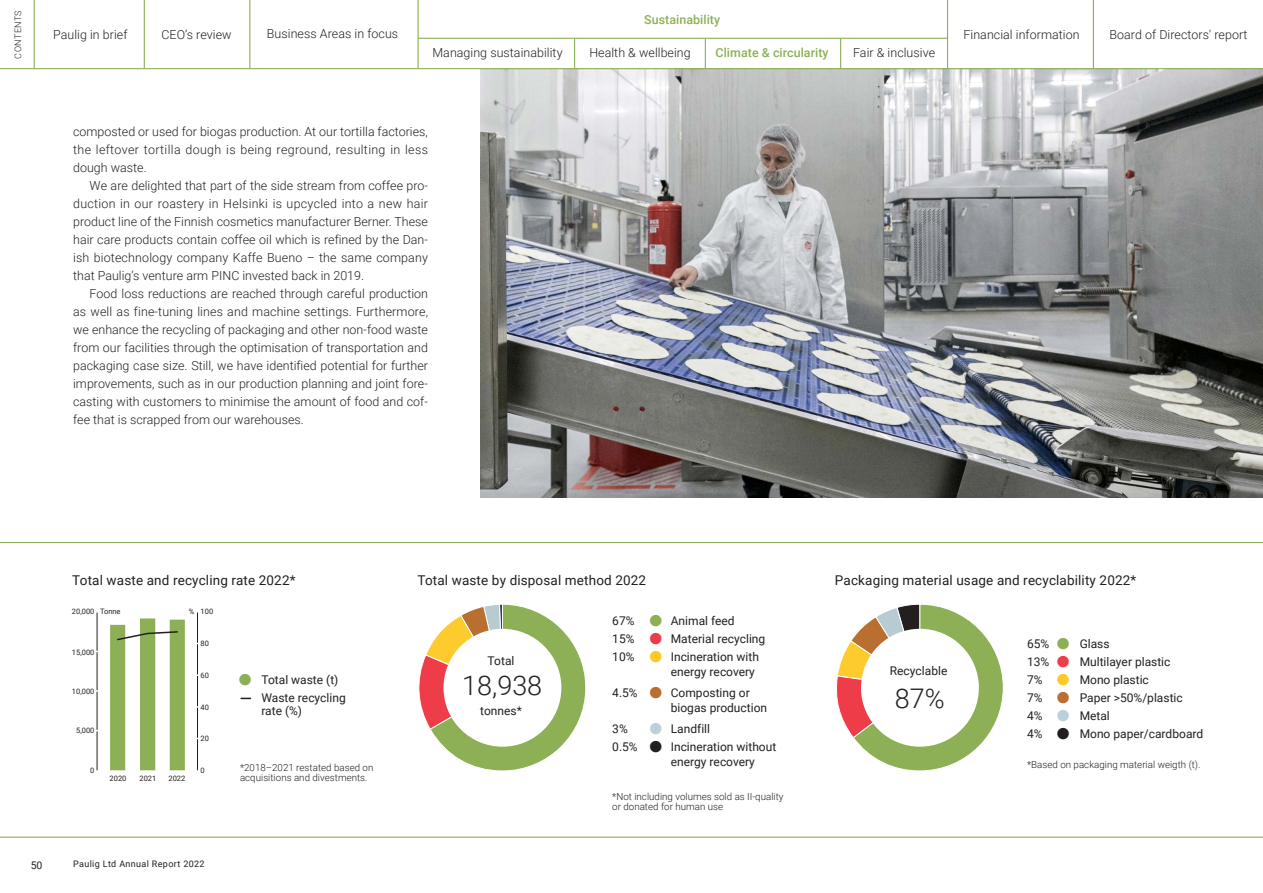
<style>
.page{position:relative;width:1263px;height:893px;background:#fff}
.page>*{position:absolute;margin:0;border:0;box-sizing:border-box;transform-origin:0 0}
.t1{font:300 27px "Roboto";color:#231f20}
.t2{font:13.5px "Roboto";letter-spacing:.01em;color:#231f20}
.t3{font:300 12.45px/18px "Roboto";letter-spacing:.005em;color:#231f20;text-align:justify}
.t4{font:500 12.45px "Roboto";letter-spacing:.005em;color:#8db056}
.t5{font:12px/18px "Roboto";color:#231f20}
.t6{font:10.5px "Roboto";color:#231f20}
.t7{font:300 9.75px/10.5px "Roboto";color:#231f20}
.t8{font:9px "Roboto";letter-spacing:.04em;color:#231f20}
.t9{font:300 9px "Roboto";letter-spacing:.04em;color:#231f20}
.t10{font:7.5px "Roboto";color:#231f20}
.s1{font-family:"Trebuchet MS";font-size:40.5px;color:#8db056}
.s2{font-family:"Trebuchet MS";font-size:40.5px;color:#ee3d49}
.s3{font-family:"Trebuchet MS";font-size:40.5px;color:#fec829}
.s4{font-family:"Trebuchet MS";font-size:40.5px;color:#b96f30}
.s5{font-family:"Trebuchet MS";font-size:40.5px;color:#bcd0d9}
.s6{font-family:"Trebuchet MS";font-size:40.5px}
</style>
<div class="page">
<img style="left:480px;top:69px;width:783px;height:428px">
<svg style="left:418px;top:604px;width:168px;height:167px"></svg>
<div style="left:443px;top:629px;width:118px;height:118px;background:#fff;border-radius:50%"></div>
<svg style="left:836px;top:604px;width:168px;height:167px"></svg>
<div style="left:861px;top:629px;width:118px;height:118px;background:#fff;border-radius:50%"></div>
<hr style="left:0;top:837px;width:1263px;height:1px;background:#8db056">
<hr style="left:0;top:542px;width:1263px;height:1px;background:#8db056">
<hr style="left:97px;top:611px;width:1px;height:159px;background:#231f20">
<hr style="left:197px;top:612px;width:1px;height:158px;background:#231f20">
<svg style="left:110px;top:618px;width:75px;height:153px"></svg>
<hr style="left:0;top:68px;width:1263px;height:1px;background:#8db056">
<hr style="left:418px;top:38px;width:529px;height:1px;background:#8db056">
<hr style="left:34px;top:0;width:1px;height:69px;background:#8db056">
<hr style="left:417px;top:0;width:2px;height:69px;background:#8db056">
<hr style="left:574px;top:38px;width:1px;height:31px;background:#8db056">
<hr style="left:947px;top:0;width:1px;height:69px;background:#8db056">
<hr style="left:705px;top:38px;width:1px;height:31px;background:#8db056">
<hr style="left:840px;top:38px;width:1px;height:31px;background:#8db056">
<hr style="left:144px;top:0;width:1px;height:69px;background:#8db056">
<hr style="left:249px;top:0;width:1px;height:69px;background:#8db056">
<hr style="left:1093px;top:0;width:1px;height:69px;background:#8db056">
<p class="t9" style="left:12px;top:59px;width:50px;rotate:-90deg">CONTENTS</p>
<p class="t4" style="left:644px;top:11px;width:77px">Sustainability</p>
<p class="t3" style="left:53px;top:25px;width:76px">Paulig in brief</p>
<p class="t3" style="left:161px;top:25px;width:72px">CEO’s review</p>
<p class="t3" style="left:267px;top:24px;width:133px">Business Areas in focus</p>
<p class="t3" style="left:963px;top:25px;width:118px">Financial information</p>
<p class="t3" style="left:1109px;top:25px;width:140px">Board of Directors' report</p>
<p class="t3" style="left:432px;top:43px;width:132px">Managing sustainability</p>
<p class="t3" style="left:589px;top:43px;width:103px">Health &amp; wellbeing</p>
<p class="t4" style="left:715px;top:44px;width:115px">Climate &amp; circularity</p>
<p class="t3" style="left:853px;top:43px;width:84px">Fair &amp; inclusive</p>
<p class="t3" style="left:73px;top:122px;width:356px">composted or used for biogas production. At our tortilla factories, the leftover tortilla dough is being reground, resulting in less dough waste.</p>
<p class="t3" style="left:73px;top:176px;width:356px;text-indent:16px">We are delighted that part of the side stream from coffee pro&shy;duction in our roastery in Helsinki is upcycled into a new hair product line of the Finnish cosmetics manufacturer Berner. These hair care products contain coffee oil which is refined by the Dan&shy;ish biotechnology company Kaffe Bueno – the same company that Paulig’s venture arm PINC invested back in 2019.</p>
<p class="t3" style="left:73px;top:284px;width:356px;text-indent:16px">Food loss reductions are reached through careful production as well as fine-tuning lines and machine settings. Furthermore, we enhance the recycling of packaging and other non-food waste from our facilities through the optimisation of transportation and packaging case size. Still, we have identified potential for further improvements, such as in our production planning and joint fore&shy;casting with customers to minimise the amount of food and cof&shy;fee that is scrapped from our warehouses.</p>
<p class="t2" style="left:72px;top:571px;width:225px">Total waste and recycling rate 2022*</p>
<p class="t10" style="left:100px;top:606px;width:22px">Tonne</p>
<p class="t10" style="left:189px;top:606px;width:26px">% 100</p>
<p class="t10" style="left:72px;top:606px;width:24px">20,000</p>
<p class="t10" style="left:72px;top:647px;width:24px">15,000</p>
<p class="t10" style="left:72px;top:686px;width:24px">10,000</p>
<p class="t10" style="left:76px;top:725px;width:20px">5,000</p>
<p class="t10" style="left:90px;top:765px;width:6px">0</p>
<p class="t10" style="left:110px;top:773px;width:18px">2020</p>
<p class="t10" style="left:139px;top:773px;width:18px">2021</p>
<p class="t10" style="left:169px;top:773px;width:18px">2022</p>
<p class="t10" style="left:201px;top:638px;width:10px">80</p>
<p class="t10" style="left:201px;top:670px;width:10px">60</p>
<p class="t10" style="left:201px;top:702px;width:10px">40</p>
<p class="t10" style="left:201px;top:733px;width:10px">20</p>
<p class="t10" style="left:201px;top:765px;width:6px">0</p>
<p class="t6" style="left:31px;top:858px;width:13px">50</p>
<p class="t8" style="left:73px;top:858px;width:133px">Paulig Ltd Annual Report 2022</p>
<p class="t5" style="left:261px;top:670px;width:86px;text-indent:-27px"><span class="s1">•</span> Total waste (t)<br>Waste recycling</p>
<p class="t5" style="left:261px;top:702px;width:42px">rate (%)</p>
<p class="t7" style="left:240px;top:762px;width:135px">*2018–2021 restated based on acquisitions and divestments.</p>
<p class="t2" style="left:417px;top:571px;width:230px">Total waste by disposal method 2022</p>
<p class="t2" style="left:835px;top:571px;width:303px">Packaging material usage and recyclability 2022*</p>
<p class="t5" style="left:488px;top:651px;width:28px">Total</p>
<h1 class="t1" style="left:462px;top:667px;width:81px">18,938</h1>
<p class="t5" style="left:480px;top:702px;width:43px">tonnes*</p>
<p class="t5" style="left:612px;top:611px;width:24px">67%</p>
<p class="t5" style="left:645px;top:611px;width:91px"><span class="s1">•</span> Animal feed</p>
<p class="t5" style="left:612px;top:629px;width:24px">15%</p>
<p class="t5" style="left:645px;top:629px;width:122px"><span class="s2">•</span> Material recycling</p>
<p class="t5" style="left:612px;top:647px;width:24px">10%</p>
<p class="t5" style="left:671px;top:649px;width:90px;line-height:15px;text-indent:-26px"><span class="s3">•</span> Incineration with energy recovery</p>
<p class="t5" style="left:612px;top:683px;width:27px">4.5%</p>
<p class="t5" style="left:671px;top:685px;width:98px;line-height:15px;text-indent:-26px"><span class="s4">•</span> Composting or biogas production</p>
<p class="t5" style="left:612px;top:719px;width:17px">3%</p>
<p class="t5" style="left:645px;top:719px;width:66px"><span class="s5">•</span> Landfill</p>
<p class="t5" style="left:612px;top:737px;width:27px">0.5%</p>
<p class="t5" style="left:645px;top:739px;width:133px;line-height:15px;text-align:center"><span class="s6">•</span> Incineration without energy recovery</p>
<p class="t7" style="left:612px;top:791px;width:173px">*Not including volumes sold as II-quality or donated for human use</p>
<p class="t5" style="left:890px;top:662px;width:59px">Recyclable</p>
<h1 class="t1" style="left:895px;top:679px;width:51px">87%</h1>
<p class="t5" style="left:1027px;top:634px;width:145px">65% <span class="s1">•</span> Glass<br>13% <span class="s2">•</span> Multilayer plastic<br>7%</p>
<p class="t5" style="left:1052px;top:670px;width:98px"><span class="s3">•</span> Mono plastic</p>
<p class="t5" style="left:1027px;top:688px;width:17px">7%</p>
<p class="t5" style="left:1052px;top:688px;width:132px"><span class="s4">•</span> Paper &gt;50%/plastic</p>
<p class="t5" style="left:1027px;top:706px;width:17px">4%</p>
<p class="t5" style="left:1052px;top:706px;width:59px"><span class="s5">•</span> Metal</p>
<p class="t5" style="left:1027px;top:724px;width:17px">4%</p>
<p class="t5" style="left:1052px;top:724px;width:152px"><span class="s6">•</span> Mono paper/cardboard</p>
<p class="t7" style="left:1027px;top:759px;width:175px">*Based on packaging material weigth (t).</p>
</div>
